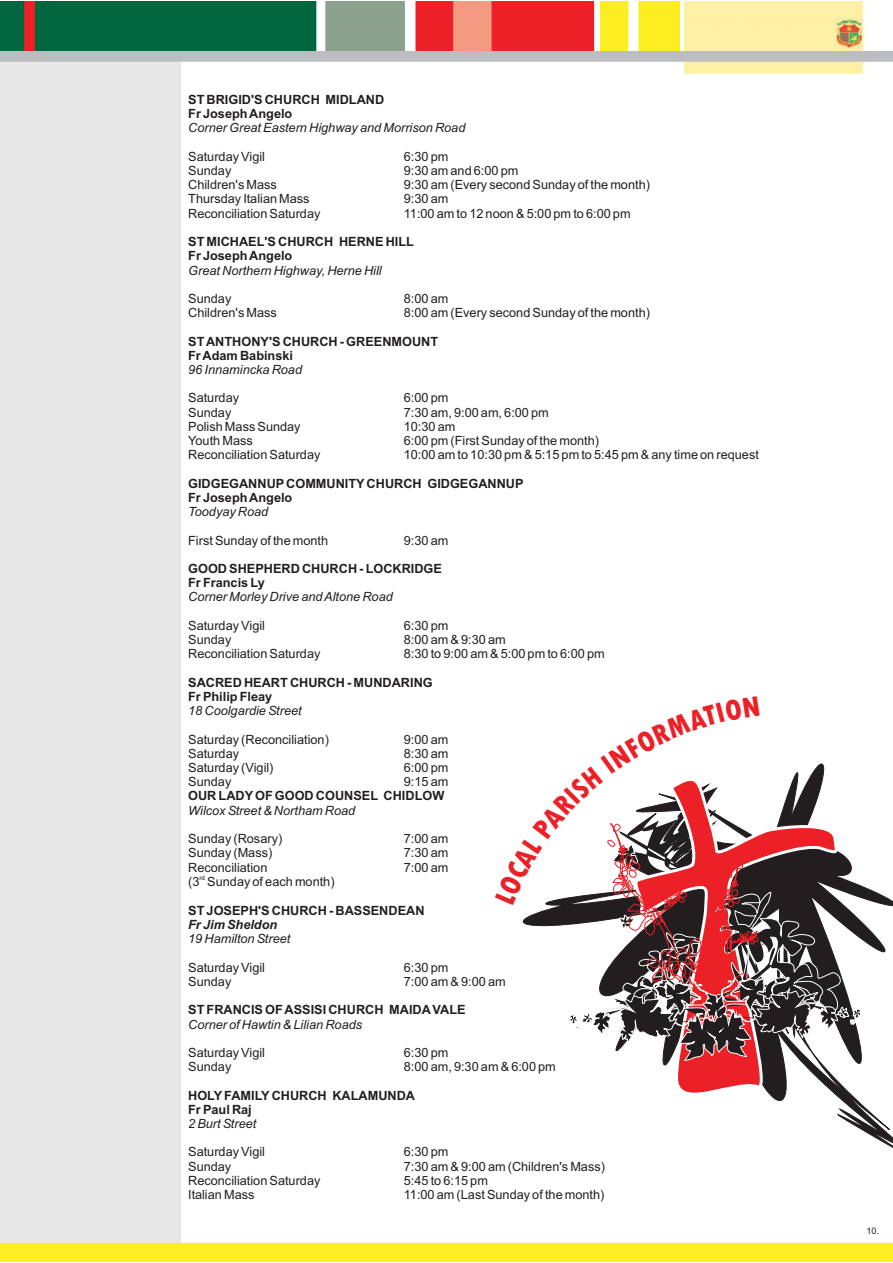
<style>
.page{position:relative;width:893px;height:1263px;background:#fff}
.page>*{position:absolute;margin:0;border:0;box-sizing:border-box;transform-origin:0 0}
.t1{font:12.75px "Arial";color:#221e1f}
.t2{font:700 12.75px/14.2px "Arial";color:#221e1f}
.t3{font:italic 12.75px "Arial";color:#221e1f}
.t4{font:italic 700 12.75px "Arial";color:#221e1f}
.t5{font:9px "Arial";color:#221e1f}
.t6{font:6.3px "Arial";color:#221e1f}
</style>
<div class="page">
<div style="left:0;top:61px;width:181px;height:1182px;background:#e7e7e7"></div>
<svg style="left:0;top:1px;width:892px;height:60px;background:#9e9a73"></svg>
<div style="left:0;top:1243px;width:892px;height:19px;background:#fcee21"></div>
<svg style="left:836px;top:891px;width:57px;height:249px"></svg>
<svg style="left:662px;top:1061px;width:178px;height:49px"></svg>
<svg style="left:522px;top:763px;width:346px;height:298px"></svg>
<p class="t2" style="left:188px;top:94px;width:198px">ST BRIGID'S CHURCH MIDLAND<br>Fr Joseph Angelo</p>
<p class="t3" style="left:188px;top:123px;width:279px">Corner Great Eastern Highway and Morrison Road</p>
<p class="t1" style="left:188px;top:152px;width:78px">Saturday Vigil</p>
<p class="t1" style="left:404px;top:152px;width:46px">6:30 pm</p>
<p class="t1" style="left:188px;top:166px;width:45px">Sunday</p>
<p class="t1" style="left:404px;top:166px;width:116px">9:30 am and 6:00 pm</p>
<p class="t1" style="left:188px;top:180px;width:90px">Children's Mass</p>
<p class="t1" style="left:404px;top:180px;width:248px">9:30 am (Every second Sunday of the month)</p>
<p class="t1" style="left:188px;top:194px;width:123px">Thursday Italian Mass</p>
<p class="t1" style="left:404px;top:194px;width:46px">9:30 am</p>
<p class="t1" style="left:188px;top:209px;width:134px">Reconciliation Saturday</p>
<p class="t1" style="left:404px;top:209px;width:228px">11:00 am to 12 noon &amp; 5:00 pm to 6:00 pm</p>
<p class="t2" style="left:188px;top:236px;width:227px">ST MICHAEL'S CHURCH HERNE HILL<br>Fr Joseph Angelo</p>
<p class="t3" style="left:188px;top:265px;width:195px">Great Northern Highway, Herne Hill</p>
<p class="t1" style="left:188px;top:294px;width:45px">Sunday</p>
<p class="t1" style="left:404px;top:294px;width:46px">8:00 am</p>
<p class="t1" style="left:188px;top:308px;width:90px">Children's Mass</p>
<p class="t1" style="left:404px;top:308px;width:248px">8:00 am (Every second Sunday of the month)</p>
<p class="t2" style="left:188px;top:335px;width:251px">ST ANTHONY'S CHURCH - GREENMOUNT<br>Fr Adam Babinski</p>
<p class="t3" style="left:188px;top:365px;width:115px">96 Innamincka Road</p>
<p class="t1" style="left:188px;top:393px;width:52px">Saturday</p>
<p class="t1" style="left:404px;top:393px;width:46px">6:00 pm</p>
<p class="t1" style="left:188px;top:408px;width:45px">Sunday</p>
<p class="t1" style="left:404px;top:408px;width:146px">7:30 am, 9:00 am, 6:00 pm</p>
<p class="t1" style="left:188px;top:422px;width:114px">Polish Mass Sunday</p>
<p class="t1" style="left:404px;top:422px;width:53px">10:30 am</p>
<p class="t1" style="left:188px;top:436px;width:66px">Youth Mass</p>
<p class="t1" style="left:404px;top:436px;width:197px">6:00 pm (First Sunday of the month)</p>
<p class="t1" style="left:188px;top:450px;width:134px">Reconciliation Saturday</p>
<p class="t1" style="left:404px;top:450px;width:357px">10:00 am to 10:30 pm &amp; 5:15 pm to 5:45 pm &amp; any time on request</p>
<p class="t2" style="left:188px;top:477px;width:337px">GIDGEGANNUP COMMUNITY CHURCH GIDGEGANNUP<br>Fr Joseph Angelo</p>
<p class="t3" style="left:188px;top:507px;width:82px">Toodyay Road</p>
<p class="t1" style="left:188px;top:535px;width:142px">First Sunday of the month</p>
<p class="t1" style="left:404px;top:535px;width:46px">9:30 am</p>
<p class="t2" style="left:188px;top:563px;width:255px">GOOD SHEPHERD CHURCH - LOCKRIDGE<br>Fr Francis Ly</p>
<p class="t3" style="left:188px;top:592px;width:206px">Corner Morley Drive and Altone Road</p>
<p class="t1" style="left:188px;top:621px;width:78px">Saturday Vigil</p>
<p class="t1" style="left:404px;top:621px;width:46px">6:30 pm</p>
<p class="t1" style="left:188px;top:635px;width:45px">Sunday</p>
<p class="t1" style="left:404px;top:635px;width:103px">8:00 am &amp; 9:30 am</p>
<p class="t1" style="left:188px;top:649px;width:134px">Reconciliation Saturday</p>
<p class="t1" style="left:404px;top:649px;width:202px">8:30 to 9:00 am &amp; 5:00 pm to 6:00 pm</p>
<p class="t2" style="left:188px;top:676px;width:246px">SACRED HEART CHURCH - MUNDARING<br>Fr Philip Fleay</p>
<p class="t3" style="left:188px;top:706px;width:115px">18 Coolgardie Street</p>
<p class="t1" style="left:188px;top:734px;width:142px">Saturday (Reconciliation)</p>
<p class="t1" style="left:404px;top:734px;width:46px">9:00 am</p>
<p class="t1" style="left:188px;top:749px;width:52px">Saturday</p>
<p class="t1" style="left:404px;top:749px;width:46px">8:30 am</p>
<p class="t1" style="left:188px;top:763px;width:87px">Saturday (Vigil)</p>
<p class="t1" style="left:404px;top:763px;width:46px">6:00 pm</p>
<p class="t1" style="left:188px;top:777px;width:45px">Sunday</p>
<p class="t1" style="left:404px;top:777px;width:46px">9:15 am</p>
<p class="t2" style="left:188px;top:790px;width:258px">OUR LADY OF GOOD COUNSEL CHIDLOW</p>
<p class="t3" style="left:188px;top:806px;width:169px">Wilcox Street &amp; Northam Road</p>
<p class="t1" style="left:188px;top:834px;width:96px">Sunday (Rosary)</p>
<p class="t1" style="left:404px;top:834px;width:46px">7:00 am</p>
<p class="t1" style="left:188px;top:848px;width:86px">Sunday (Mass)</p>
<p class="t1" style="left:404px;top:848px;width:46px">7:30 am</p>
<p class="t1" style="left:188px;top:862px;width:81px">Reconciliation</p>
<p class="t1" style="left:404px;top:862px;width:46px">7:00 am</p>
<p class="t6" style="left:199px;top:876px;width:7px">rd</p>
<p class="t1" style="left:188px;top:877px;width:148px">(3 Sunday of each month)</p>
<p class="t2" style="left:188px;top:904px;width:238px">ST JOSEPH'S CHURCH - BASSENDEAN</p>
<p class="t4" style="left:188px;top:920px;width:91px">Fr Jim Sheldon</p>
<p class="t3" style="left:188px;top:934px;width:104px">19 Hamilton Street</p>
<p class="t1" style="left:188px;top:963px;width:78px">Saturday Vigil</p>
<p class="t1" style="left:404px;top:963px;width:46px">6:30 pm</p>
<p class="t1" style="left:188px;top:977px;width:45px">Sunday</p>
<p class="t1" style="left:404px;top:977px;width:103px">7:00 am &amp; 9:00 am</p>
<p class="t2" style="left:188px;top:1004px;width:279px">ST FRANCIS OF ASSISI CHURCH MAIDA VALE</p>
<p class="t3" style="left:188px;top:1019px;width:175px">Corner of Hawtin &amp; Lilian Roads</p>
<p class="t1" style="left:188px;top:1048px;width:78px">Saturday Vigil</p>
<p class="t1" style="left:404px;top:1048px;width:46px">6:30 pm</p>
<p class="t1" style="left:188px;top:1062px;width:45px">Sunday</p>
<p class="t1" style="left:404px;top:1062px;width:154px">8:00 am, 9:30 am &amp; 6:00 pm</p>
<p class="t2" style="left:188px;top:1089px;width:228px">HOLY FAMILY CHURCH KALAMUNDA<br>Fr Paul Raj</p>
<p class="t3" style="left:188px;top:1119px;width:70px">2 Burt Street</p>
<p class="t1" style="left:188px;top:1147px;width:78px">Saturday Vigil</p>
<p class="t1" style="left:404px;top:1147px;width:46px">6:30 pm</p>
<p class="t1" style="left:188px;top:1162px;width:45px">Sunday</p>
<p class="t1" style="left:404px;top:1162px;width:203px">7:30 am &amp; 9:00 am (Children's Mass)</p>
<p class="t1" style="left:188px;top:1176px;width:134px">Reconciliation Saturday</p>
<p class="t1" style="left:404px;top:1176px;width:86px">5:45 to 6:15 pm</p>
<p class="t1" style="left:188px;top:1190px;width:68px">Italian Mass</p>
<p class="t1" style="left:404px;top:1190px;width:202px">11:00 am (Last Sunday of the month)</p>
<p class="t5" style="left:866px;top:1227px;width:14px">10.</p>
</div>
